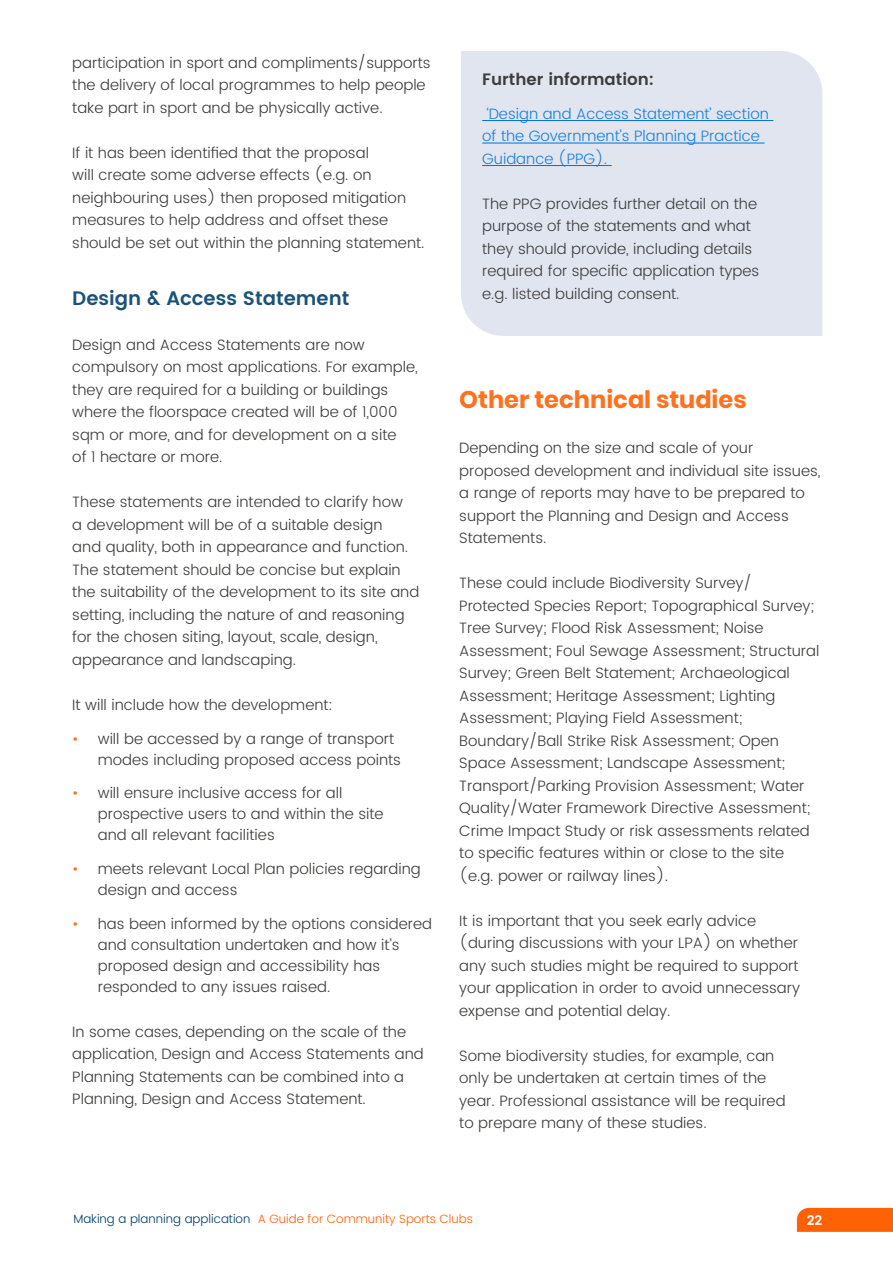
<style>
.page{position:relative;width:893px;height:1263px;background:#fff}
.page>*{position:absolute;margin:0;border:0;box-sizing:border-box;transform-origin:0 0}
.Level_2{font:700 24px "Poppins";color:#ff711e}
.Level_3{font:600 19.5px "Poppins";color:#1a5278}
.t1{font:600 16.5px "Poppins";color:#3c3c3b}
.t2{font:300 15px/22.5px "Poppins";color:#3c3c3b}
.t3{font:300 15px/22.5px "Poppins";color:#1a80da}
.t4{font:600 13.5px "Poppins";color:#fff}
.t5{font:300 12px "Poppins";color:#ff6105}
.s1{color:#ff711e}
.s2{color:#003e69}
</style>
<div class="page">
<div style="left:797px;top:1208px;width:96px;height:24px;background:#ff6105"></div>
<div style="left:461px;top:51px;width:361px;height:285px;background:#e1e5ef"></div>
<hr style="left:482px;top:120px;width:291px;height:1px;background:#0072d6">
<hr style="left:482px;top:143px;width:282px;height:1px;background:#0072d6">
<hr style="left:482px;top:165px;width:130px;height:1px;background:#0072d6">
<p class="t2" style="left:72px;top:52px;width:360px">participation in sport and compliments/supports the delivery of local programmes to help people take part in sport and be physically active.</p>
<p class="t2" style="left:72px;top:142px;width:354px">If it has been identified that the proposal<br>will create some adverse effects (e.g. on neighbouring uses) then proposed mitigation measures to help address and offset these should be set out within the planning statement.</p>
<p class="Level_3" style="left:72px;top:283px;width:279px">Design &amp; Access Statement</p>
<p class="t2" style="left:72px;top:334px;width:347px">Design and Access Statements are now compulsory on most applications. For example, they are required for a building or buildings where the floorspace created will be of 1,000 sqm or more, and for development on a site<br>of 1 hectare or more.</p>
<p class="t2" style="left:72px;top:491px;width:337px">These statements are intended to clarify how a development will be of a suitable design and quality, both in appearance and function.</p>
<p class="t2" style="left:72px;top:559px;width:349px">The statement should be concise but explain the suitability of the development to its site and setting, including the nature of and reasoning for the chosen siting, layout, scale, design, appearance and landscaping.</p>
<p class="t2" style="left:72px;top:694px;width:262px">It will include how the development:</p>
<p class="t2" style="left:98px;top:728px;width:305px;line-height:21px;text-indent:-26px"><span class="s1">•</span> will be accessed by a range of transport modes including proposed access points</p>
<p class="t2" style="left:98px;top:783px;width:287px;line-height:21px;text-indent:-26px"><span class="s1">•</span> will ensure inclusive access for all prospective users to and within the site and all relevant facilities</p>
<p class="t2" style="left:98px;top:859px;width:325px;line-height:21px;text-indent:-26px"><span class="s1">•</span> meets relevant Local Plan policies regarding design and access</p>
<p class="t2" style="left:98px;top:914px;width:336px;line-height:21px;text-indent:-26px"><span class="s1">•</span> has been informed by the options considered and consultation undertaken and how it’s proposed design and accessibility has responded to any issues raised.</p>
<p class="t2" style="left:72px;top:1021px;width:353px">In some cases, depending on the scale of the application, Design and Access Statements and Planning Statements can be combined into a Planning, Design and Access Statement.</p>
<p class="t1" style="left:482px;top:67px;width:173px">Further information:</p>
<p class="t3" style="left:482px;top:103px;width:288px;text-indent:4px">‘Design and Access Statement’ section of the Government’s Planning Practice<br>Guidance (PPG).</p>
<p class="t2" style="left:482px;top:193px;width:279px">The PPG provides further detail on the purpose of the statements and what they should provide, including details required for specific application types e.g. listed building consent.</p>
<p class="Level_2" style="left:459px;top:386px;width:289px">Other technical studies</p>
<p class="t2" style="left:459px;top:437px;width:363px">Depending on the size and scale of your proposed development and individual site issues, a range of reports may have to be prepared to support the Planning and Design and Access Statements.</p>
<p class="t2" style="left:459px;top:572px;width:362px">These could include Biodiversity Survey/ Protected Species Report; Topographical Survey; Tree Survey; Flood Risk Assessment; Noise Assessment; Foul Sewage Assessment; Structural Survey; Green Belt Statement; Archaeological Assessment; Heritage Assessment; Lighting Assessment; Playing Field Assessment; Boundary/Ball Strike Risk Assessment; Open Space Assessment; Landscape Assessment; Transport/Parking Provision Assessment; Water Quality/Water Framework Directive Assessment; Crime Impact Study or risk assessments related to specific features within or close to the site (e.g. power or railway lines).</p>
<p class="t2" style="left:459px;top:910px;width:342px">It is important that you seek early advice (during discussions with your LPA) on whether any such studies might be required to support your application in order to avoid unnecessary expense and potential delay.</p>
<p class="t2" style="left:459px;top:1045px;width:328px">Some biodiversity studies, for example, can only be undertaken at certain times of the year. Professional assistance will be required to prepare many of these studies.</p>
<p class="t5" style="left:73px;top:1210px;width:401px"><span class="s2">Making a planning application</span> A Guide for Community Sports Clubs</p>
<p class="t4" style="left:807px;top:1210px;width:17px">22</p>
</div>
